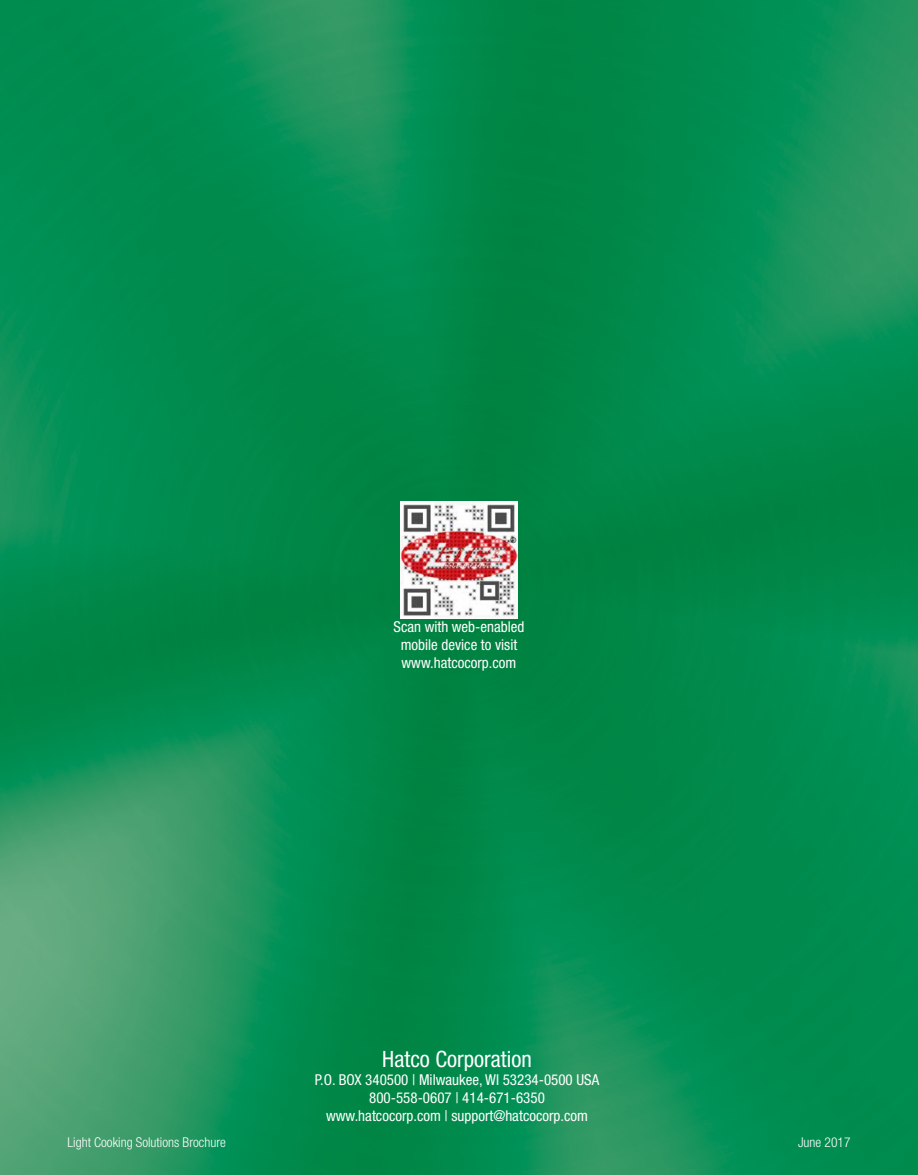
<style>
.page{position:relative;width:918px;height:1175px;background:#fff}
.page>*{position:absolute;margin:0;border:0;box-sizing:border-box;transform-origin:0 0}
.t1{font:condensed 22.5px "Helvetica Neue LT Std";color:#fff}
.t2{font:condensed 15px/18px "Helvetica Neue LT Std";color:#fff;text-align:center}
.t3{font:300 condensed 13.5px "Helvetica Neue LT Std";color:#fff}
</style>
<div class="page">
<img style="left:0;top:0;width:918px;height:1174px">
<img style="left:400px;top:501px;width:118px;height:117px">
<p class="t2" style="left:394px;top:617px;width:132px">Scan with web-enabled mobile device to visit www.hatcocorp.com</p>
<h1 class="t1" style="left:382px;top:1046px;width:151px">Hatco Corporation</h1>
<p class="t2" style="left:315px;top:1070px;width:286px">P.O. BOX 340500 | Milwaukee, WI 53234-0500 USA<br>800-558-0607 | 414-671-6350 www.hatcocorp.com | support@hatcocorp.com</p>
<p class="t3" style="left:68px;top:1134px;width:160px">Light Cooking Solutions Brochure</p>
<p class="t3" style="left:798px;top:1134px;width:54px">June 2017</p>
</div>
